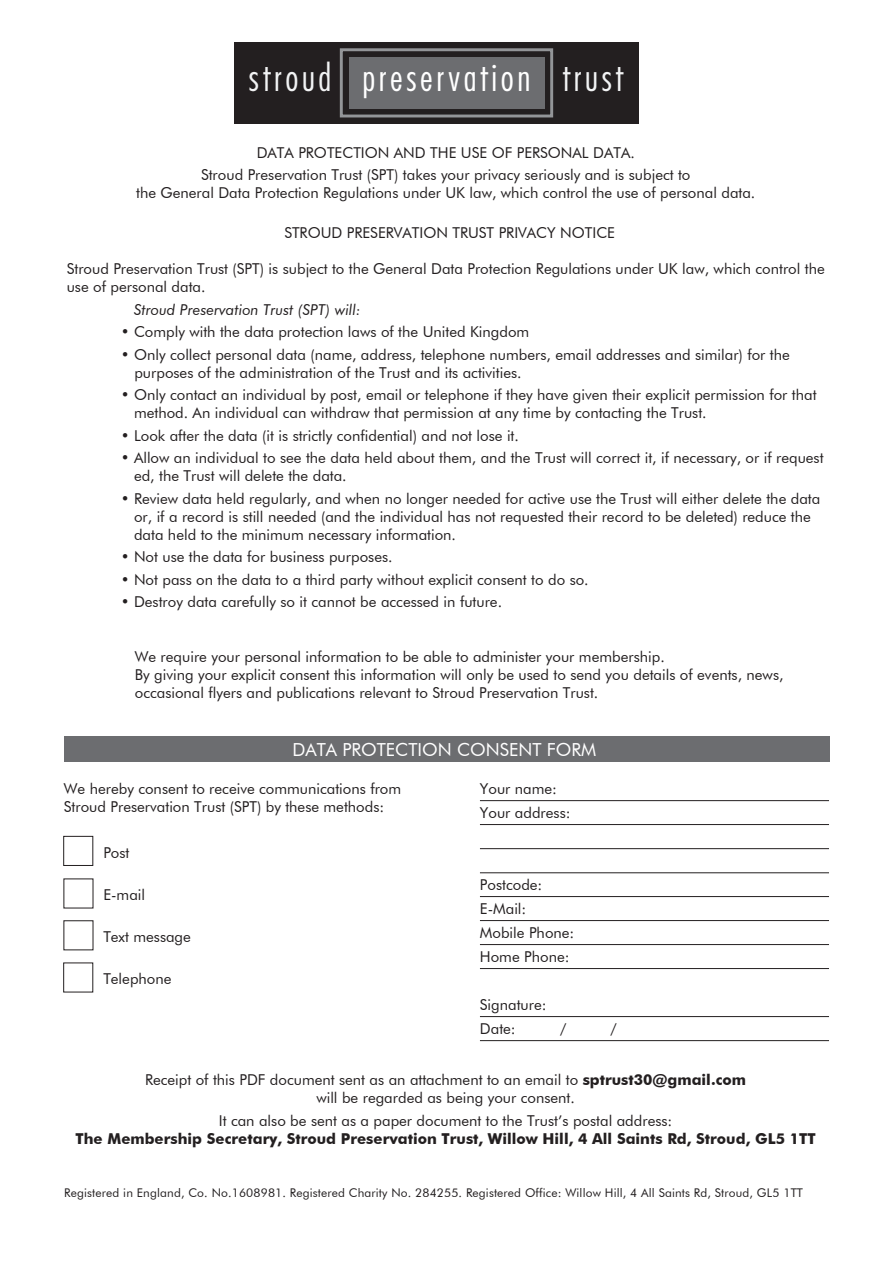
<style>
.page{position:relative;width:893px;height:1263px;background:#fff}
.page>*{position:absolute;margin:0;border:0;box-sizing:border-box;transform-origin:0 0}
.t1{font:300 condensed 36.75px "Futura";letter-spacing:.1em;color:#fff}
.t2{font:18px "Futura BT";color:#fff}
.t3{font:15px/18px "Futura BT";color:#231f20}
.t4{font:italic 15px "Futura BT";color:#231f20}
.t5{font:12px "Futura BT";letter-spacing:.015em;color:#231f20}
.s1{color:#f2f3f4}
.s2{font-weight:700}
</style>
<div class="page">
<div style="left:235px;top:42px;width:404px;height:81px;background:#231f20"></div>
<div style="left:349px;top:57px;width:195px;height:51px;background:#6c6d70"></div>
<div style="left:340px;top:48px;width:213px;height:69px;border:3px solid #939598"></div>
<div style="left:64px;top:736px;width:765px;height:26px;background:#6c6d70"></div>
<hr style="left:480px;top:800px;width:349px;height:1px;background:#231f20">
<hr style="left:480px;top:824px;width:349px;height:1px;background:#231f20">
<hr style="left:480px;top:872px;width:349px;height:1px;background:#231f20">
<hr style="left:480px;top:920px;width:349px;height:1px;background:#231f20">
<hr style="left:480px;top:944px;width:349px;height:1px;background:#231f20">
<hr style="left:480px;top:848px;width:349px;height:1px;background:#231f20">
<hr style="left:480px;top:896px;width:349px;height:1px;background:#231f20">
<div style="left:63px;top:836px;width:30px;height:30px;border:1px solid #231f20"></div>
<hr style="left:480px;top:968px;width:349px;height:1px;background:#231f20">
<hr style="left:480px;top:1040px;width:349px;height:1px;background:#231f20">
<hr style="left:480px;top:1016px;width:349px;height:1px;background:#231f20">
<h1 class="t1" style="left:249px;top:55px;width:376px"><span class="s1">stroud</span> preservation <span class="s1">trust</span></h1>
<p class="t3" style="left:201px;top:141px;width:491px;line-height:22.5px;text-align:center">DATA PROTECTION AND THE USE OF PERSONAL DATA.<br>Stroud Preservation Trust (SPT) takes your privacy seriously and is subject to</p>
<p class="t3" style="left:136px;top:184px;width:621px">the General Data Protection Regulations under UK law, which control the use of personal data.</p>
<p class="t3" style="left:284px;top:224px;width:332px">STROUD PRESERVATION TRUST PRIVACY NOTICE</p>
<p class="t3" style="left:67px;top:260px;width:760px">Stroud Preservation Trust (SPT) is subject to the General Data Protection Regulations under UK law, which control the use of personal data.</p>
<p class="t4" style="left:134px;top:300px;width:228px">Stroud Preservation Trust (SPT) will:</p>
<p class="t3" style="left:121px;top:323px;width:410px">• Comply with the data protection laws of the United Kingdom</p>
<p class="t3" style="left:134px;top:345px;width:657px;text-indent:-14px">• Only collect personal data (name, address, telephone numbers, email addresses and similar) for the purposes of the administration of the Trust and its activities.</p>
<p class="t3" style="left:134px;top:386px;width:684px;text-indent:-13px">• Only contact an individual by post, email or telephone if they have given their explicit permission for that method. An individual can withdraw that permission at any time by contacting the Trust.</p>
<p class="t3" style="left:121px;top:426px;width:400px">• Look after the data (it is strictly confidential) and not lose it.</p>
<p class="t3" style="left:134px;top:449px;width:691px;text-indent:-13px">• Allow an individual to see the data held about them, and the Trust will correct it, if necessary, or if request ed, the Trust will delete the data.</p>
<p class="t3" style="left:134px;top:489px;width:688px;text-indent:-13px">• Review data held regularly, and when no longer needed for active use the Trust will either delete the data or, if a record is still needed (and the individual has not requested their record to be deleted) reduce the data held to the minimum necessary information.</p>
<p class="t3" style="left:121px;top:548px;width:273px">• Not use the data for business purposes.</p>
<p class="t3" style="left:121px;top:570px;width:469px">• Not pass on the data to a third party without explicit consent to do so.</p>
<p class="t3" style="left:121px;top:593px;width:383px">• Destroy data carefully so it cannot be accessed in future.</p>
<p class="t3" style="left:135px;top:647px;width:650px">We require your personal information to be able to administer your membership.<br>By giving your explicit consent this information will only be used to send you details of events, news, occasional flyers and publications relevant to Stroud Preservation Trust.</p>
<p class="t2" style="left:292px;top:738px;width:305px">DATA PROTECTION CONSENT FORM</p>
<p class="t3" style="left:480px;top:777px;width:92px;line-height:24px">Your name:<br>Your address:</p>
<p class="t3" style="left:64px;top:780px;width:339px">We hereby consent to receive communications from<br>Stroud Preservation Trust (SPT) by these methods:</p>
<p class="t3" style="left:103px;top:843px;width:28px">Post</p>
<p class="t3" style="left:103px;top:885px;width:43px">E-mail</p>
<p class="t3" style="left:103px;top:927px;width:89px">Text message</p>
<p class="t3" style="left:103px;top:969px;width:70px">Telephone</p>
<p class="t3" style="left:480px;top:873px;width:96px;line-height:24px">Postcode:<br>E-Mail:<br>Mobile Phone:<br>Home Phone:</p>
<p class="t3" style="left:480px;top:993px;width:68px;line-height:24px">Signature:<br>Date:</p>
<p class="t3" style="left:560px;top:1020px;width:8px">/</p>
<p class="t3" style="left:610px;top:1020px;width:8px">/</p>
<p class="t3" style="left:145px;top:1070px;width:603px;text-align:center">Receipt of this PDF document sent as an attachment to an email to <span class="s2">sptrust30@gmail.com </span>will be regarded as being your consent.</p>
<p class="t3" style="left:76px;top:1111px;width:742px;text-align:center">It can also be sent as a paper document to the Trust’s postal address:<br><span class="s2">The Membership Secretary, Stroud Preservation Trust,</span> <span class="s2">Willow Hill, 4 All Saints Rd, Stroud, GL5 1TT</span></p>
<p class="t5" style="left:64px;top:1185px;width:740px">Registered in England, Co. No.1608981. Registered Charity No. 284255. Registered Office: Willow Hill, 4 All Saints Rd, Stroud, GL5 1TT</p>
</div>
